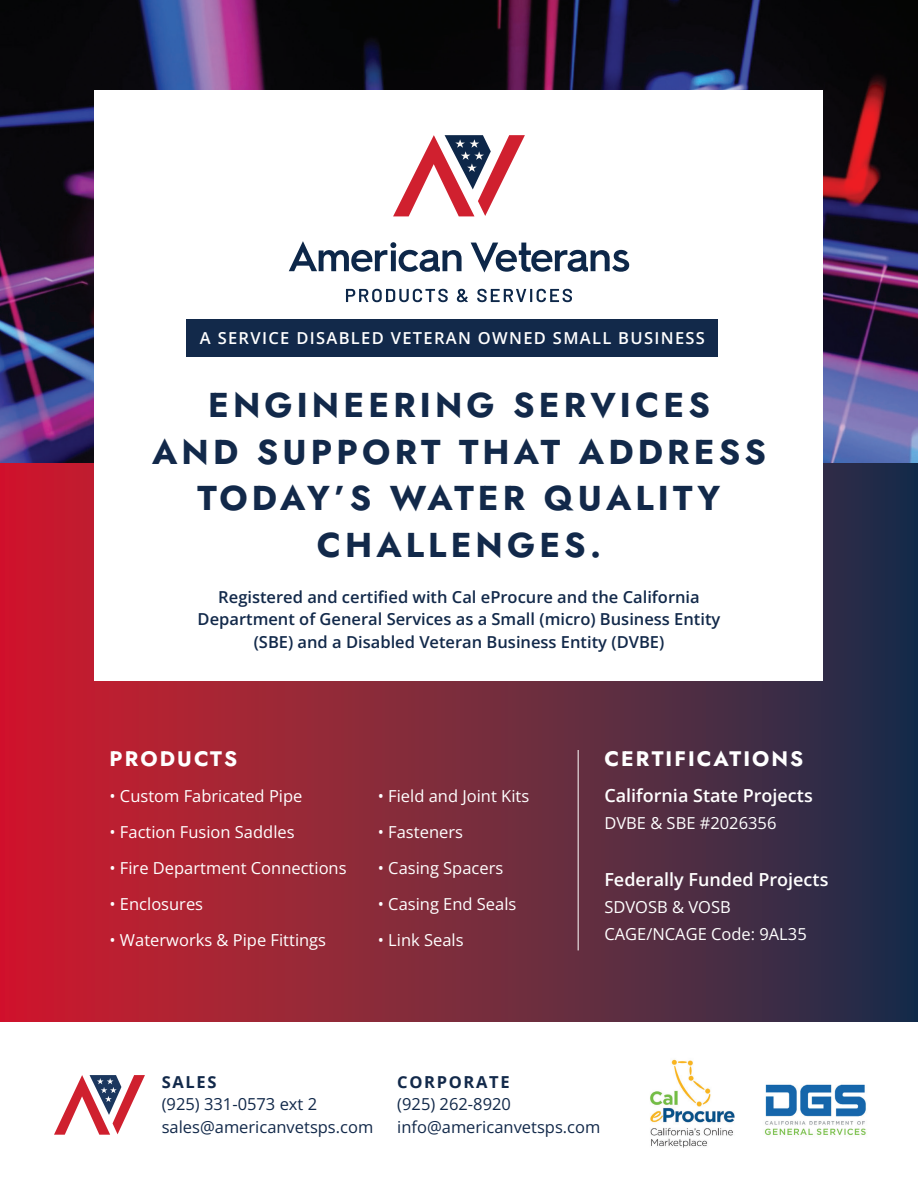
<style>
.page{position:relative;width:918px;height:1188px;background:#fff}
.page>*{position:absolute;margin:0;border:0;box-sizing:border-box;transform-origin:0 0}
.t1{font:34.5px/46.5px "Jost";letter-spacing:.12em;color:#12294a;text-align:center}
.t2{font:21px "Jost";letter-spacing:.1em;color:#fff}
.t3{font:600 18px "Open Sans";color:#fff}
.t4{font:16.5px "Open Sans";color:#fff}
.t5{font:600 16.5px/22.5px "Open Sans";color:#12294a;text-align:center}
.t6{font:16.5px/22.5px "Open Sans";color:#12294a}
.t7{font:600 16.5px "Open Sans";letter-spacing:.08em;color:#fff}
.t8{font:700 16.5px "Open Sans";letter-spacing:.1em;color:#12294a}
</style>
<div class="page">
<img style="left:764px;top:1084px;width:102px;height:52px">
<svg style="left:54px;top:1075px;width:91px;height:60px"></svg>
<img style="left:650px;top:1059px;width:85px;height:89px">
<svg style="left:0;top:462px;width:918px;height:559px;background:#79273c"></svg>
<img style="left:0;top:0;width:918px;height:462px">
<div style="left:94px;top:90px;width:730px;height:590px;background:#fff"></div>
<svg style="left:393px;top:135px;width:132px;height:81px"></svg>
<svg style="left:289px;top:241px;width:173px;height:31px"></svg>
<svg style="left:471px;top:243px;width:158px;height:29px"></svg>
<svg style="left:346px;top:289px;width:226px;height:13px"></svg>
<hr style="left:578px;top:750px;width:1px;height:200px;background:#fff">
<div style="left:187px;top:319px;width:531px;height:38px;background:#12294a"></div>
<p class="t7" style="left:200px;top:327px;width:507px">A SERVICE DISABLED VETERAN OWNED SMALL BUSINESS</p>
<p class="t1" style="left:208px;top:382px;width:503px">ENGINEERING SERVICES</p>
<p class="t1" style="left:152px;top:429px;width:615px">AND SUPPORT THAT ADDRESS<br>TODAY’S WATER QUALITY<br>CHALLENGES.</p>
<p class="t5" style="left:198px;top:585px;width:524px">Registered and certified with Cal eProcure and the California<br>Department of General Services as a Small (micro) Business Entity (SBE) and a Disabled Veteran Business Entity (DVBE)</p>
<p class="t2" style="left:110px;top:745px;width:129px">PRODUCTS</p>
<p class="t4" style="left:110px;top:785px;width:195px">• Custom Fabricated Pipe</p>
<p class="t4" style="left:110px;top:821px;width:187px">• Faction Fusion Saddles</p>
<p class="t4" style="left:110px;top:857px;width:239px">• Fire Department Connections</p>
<p class="t4" style="left:110px;top:893px;width:95px">• Enclosures</p>
<p class="t4" style="left:110px;top:929px;width:218px">• Waterworks &amp; Pipe Fittings</p>
<p class="t4" style="left:378px;top:784px;width:153px">• Field and Joint Kits</p>
<p class="t4" style="left:378px;top:820px;width:87px">• Fasteners</p>
<p class="t4" style="left:378px;top:856px;width:127px">• Casing Spacers</p>
<p class="t4" style="left:378px;top:892px;width:140px">• Casing End Seals</p>
<p class="t4" style="left:378px;top:928px;width:87px">• Link Seals</p>
<p class="t2" style="left:604px;top:745px;width:201px">CERTIFICATIONS</p>
<p class="t3" style="left:604px;top:784px;width:210px">California State Projects</p>
<p class="t4" style="left:604px;top:812px;width:174px">DVBE &amp; SBE #2026356</p>
<p class="t3" style="left:604px;top:868px;width:226px">Federally Funded Projects</p>
<p class="t4" style="left:604px;top:896px;width:128px">SDVOSB &amp; VOSB</p>
<p class="t4" style="left:604px;top:923px;width:204px">CAGE/NCAGE Code: 9AL35</p>
<p class="t8" style="left:162px;top:1070px;width:56px">SALES</p>
<p class="t6" style="left:162px;top:1093px;width:213px">(925) 331-0573 ext 2 sales@americanvetsps.com</p>
<p class="t8" style="left:397px;top:1070px;width:114px">CORPORATE</p>
<p class="t6" style="left:397px;top:1093px;width:205px">(925) 262-8920 info@americanvetsps.com</p>
</div>
